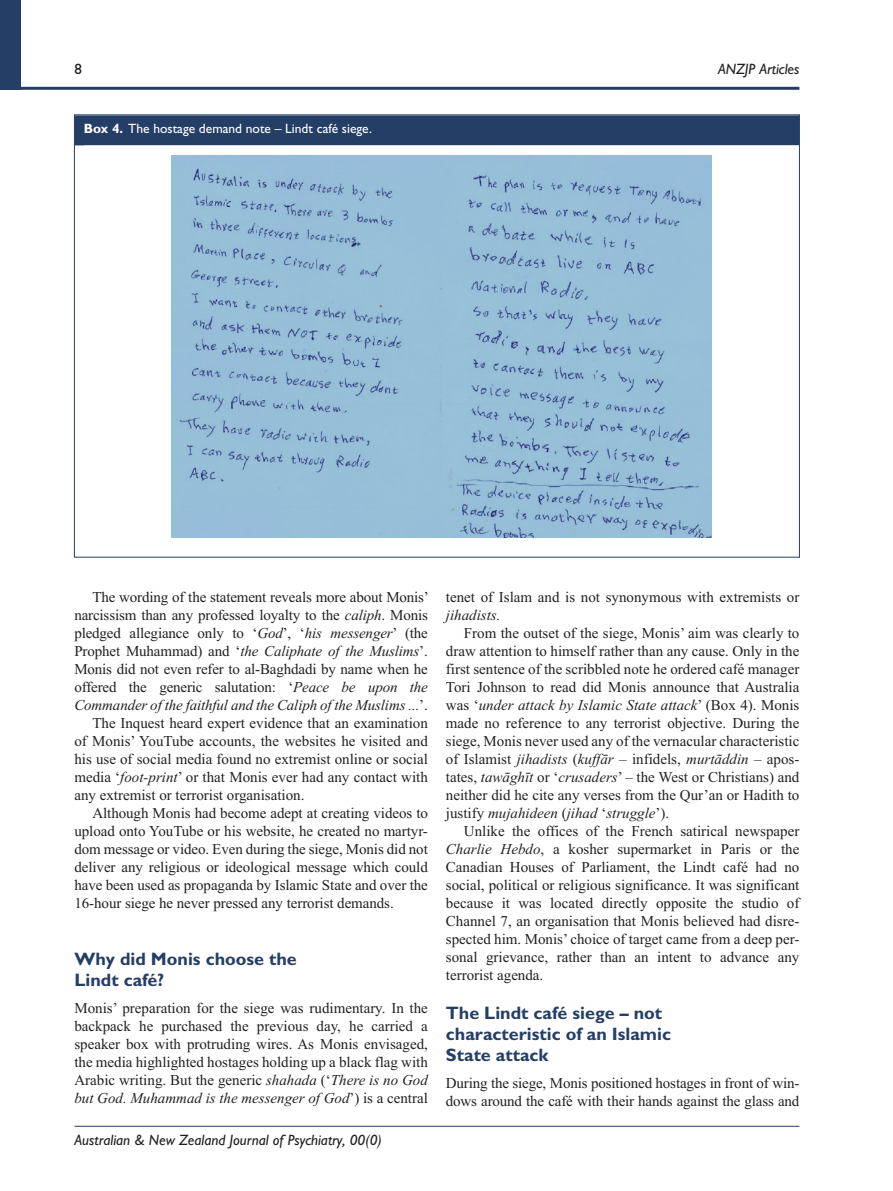
<style>
.page{position:relative;width:893px;height:1191px;background:#fff}
.page>*{position:absolute;margin:0;border:0;box-sizing:border-box;transform-origin:0 0}
.t1{font:700 18px/21px "Gill Sans Std";color:#253e66}
.t2{font:15px/18px "Times New Roman";letter-spacing:-.005em;color:#231f20;text-align:justify}
.t3{font:italic 15px "Times New Roman";letter-spacing:-.01em;color:#231f20}
.t4{font:italic 15px "Gill Sans Std";color:#231f20}
.t5{font:15px "Gill Sans Std";color:#231f20}
.t6{font:13.5px "Gill Sans Std";color:#fff}
.s1{font-weight:700}
.s2{font-style:italic}
.s3{font-style:normal}
</style>
<div class="page">
<hr style="left:0;top:87px;width:799px;height:3px;background:#253e66">
<div style="left:0;top:0;width:21px;height:89px;background:#253e66"></div>
<hr style="left:74px;top:1125px;width:725px;height:1px;background:#253e66">
<div style="left:75px;top:115px;width:724px;height:30px;background:#253e66"></div>
<img style="left:172px;top:155px;width:540px;height:382px">
<p class="t5" style="left:74px;top:60px;width:9px">8</p>
<p class="t4" style="left:718px;top:60px;width:83px">ANZJP Articles</p>
<p class="t6" style="left:84px;top:121px;width:290px"><span class="s1">Box 4.</span> The hostage demand note – Lindt café siege.</p>
<p class="t2" style="left:92px;top:588px;width:338px">The wording of the statement reveals more about Monis’</p>
<p class="t2" style="left:74px;top:606px;width:355px">narcissism than any professed loyalty to the <span class="s2">caliph</span>. Monis</p>
<p class="t2" style="left:74px;top:624px;width:355px">pledged allegiance only to ‘<span class="s2">God</span>’, ‘<span class="s2">his messenger</span>’ (the</p>
<p class="t3" style="left:74px;top:642px;width:355px"><span class="s3">Prophet Muhammad) and ‘</span>the Caliphate of the Muslims<span class="s3">’.</span></p>
<p class="t2" style="left:74px;top:660px;width:355px">Monis did not even refer to al-Baghdadi by name when he</p>
<p class="t2" style="left:74px;top:678px;width:355px">offered the generic salutation: ‘<span class="s2">Peace be upon the</span></p>
<p class="t3" style="left:74px;top:696px;width:355px">Commander of the faithful and the Caliph of the Muslims ...<span class="s3">’.</span></p>
<p class="t2" style="left:92px;top:714px;width:337px">The Inquest heard expert evidence that an examination</p>
<p class="t2" style="left:74px;top:732px;width:355px">of Monis’ YouTube accounts, the websites he visited and</p>
<p class="t2" style="left:74px;top:750px;width:355px">his use of social media found no extremist online or social</p>
<p class="t2" style="left:74px;top:768px;width:355px">media ‘<span class="s2">foot-print</span>’ or that Monis ever had any contact with</p>
<p class="t2" style="left:74px;top:786px;width:232px">any extremist or terrorist organisation.</p>
<p class="t2" style="left:92px;top:804px;width:337px">Although Monis had become adept at creating videos to</p>
<p class="t2" style="left:74px;top:822px;width:355px">upload onto YouTube or his website, he created no martyr-</p>
<p class="t2" style="left:74px;top:840px;width:355px">dom message or video. Even during the siege, Monis did not</p>
<p class="t2" style="left:74px;top:858px;width:355px">deliver any religious or ideological message which could</p>
<p class="t2" style="left:74px;top:876px;width:355px">have been used as propaganda by Islamic State and over the</p>
<p class="t2" style="left:74px;top:894px;width:321px">16-hour siege he never pressed any terrorist demands.</p>
<p class="t1" style="left:74px;top:948px;width:224px">Why did Monis choose the<br>Lindt café?</p>
<p class="t2" style="left:74px;top:999px;width:355px">Monis’ preparation for the siege was rudimentary. In the backpack he purchased the previous day, he carried a speaker box with protruding wires. As Monis envisaged, the media highlighted hostages holding up a black flag with Arabic writing. But the generic <span class="s2">shahada</span> (‘<span class="s2">There is no God but God. Muhammad is the messenger of God</span>’) is a central</p>
<p class="t4" style="left:74px;top:1131px;width:309px">Australian &amp; New Zealand Journal of Psychiatry, 00(0)</p>
<p class="t2" style="left:446px;top:588px;width:355px">tenet of Islam and is not synonymous with extremists or</p>
<p class="t3" style="left:446px;top:606px;width:56px">jihadists.</p>
<p class="t2" style="left:446px;top:624px;width:355px;text-indent:18px">From the outset of the siege, Monis’ aim was clearly to draw attention to himself rather than any cause. Only in the first sentence of the scribbled note he ordered café manager Tori Johnson to read did Monis announce that Australia was ‘<span class="s2">under attack by Islamic State attack</span>’ (Box 4). Monis made no reference to any terrorist objective. During the siege, Monis never used any of the vernacular characteristic of Islamist <span class="s2">jihadists</span> (<span class="s2">kuffār</span> – infidels, <span class="s2">murtāddin</span> – apos&shy;tates, <span class="s2">tawāghīt</span> or ‘<span class="s2">crusaders</span>’ – the West or Christians) and neither did he cite any verses from the Qur’an or Hadith to justify <span class="s2">mujahideen</span> (<span class="s2">jihad</span> ‘<span class="s2">struggle</span>’).</p>
<p class="t2" style="left:446px;top:822px;width:355px;text-indent:18px">Unlike the offices of the French satirical newspaper <span class="s2">Charlie Hebdo</span>, a kosher supermarket in Paris or the Canadian Houses of Parliament, the Lindt café had no social, political or religious significance. It was significant because it was located directly opposite the studio of Channel 7, an organisation that Monis believed had disre&shy;spected him. Monis’ choice of target came from a deep per&shy;sonal grievance, rather than an intent to advance any terrorist agenda.</p>
<p class="t1" style="left:446px;top:1002px;width:227px">The Lindt café siege – not characteristic of an Islamic<br>State attack</p>
<p class="t2" style="left:446px;top:1074px;width:355px">During the siege, Monis positioned hostages in front of win&shy;dows around the café with their hands against the glass and</p>
</div>
